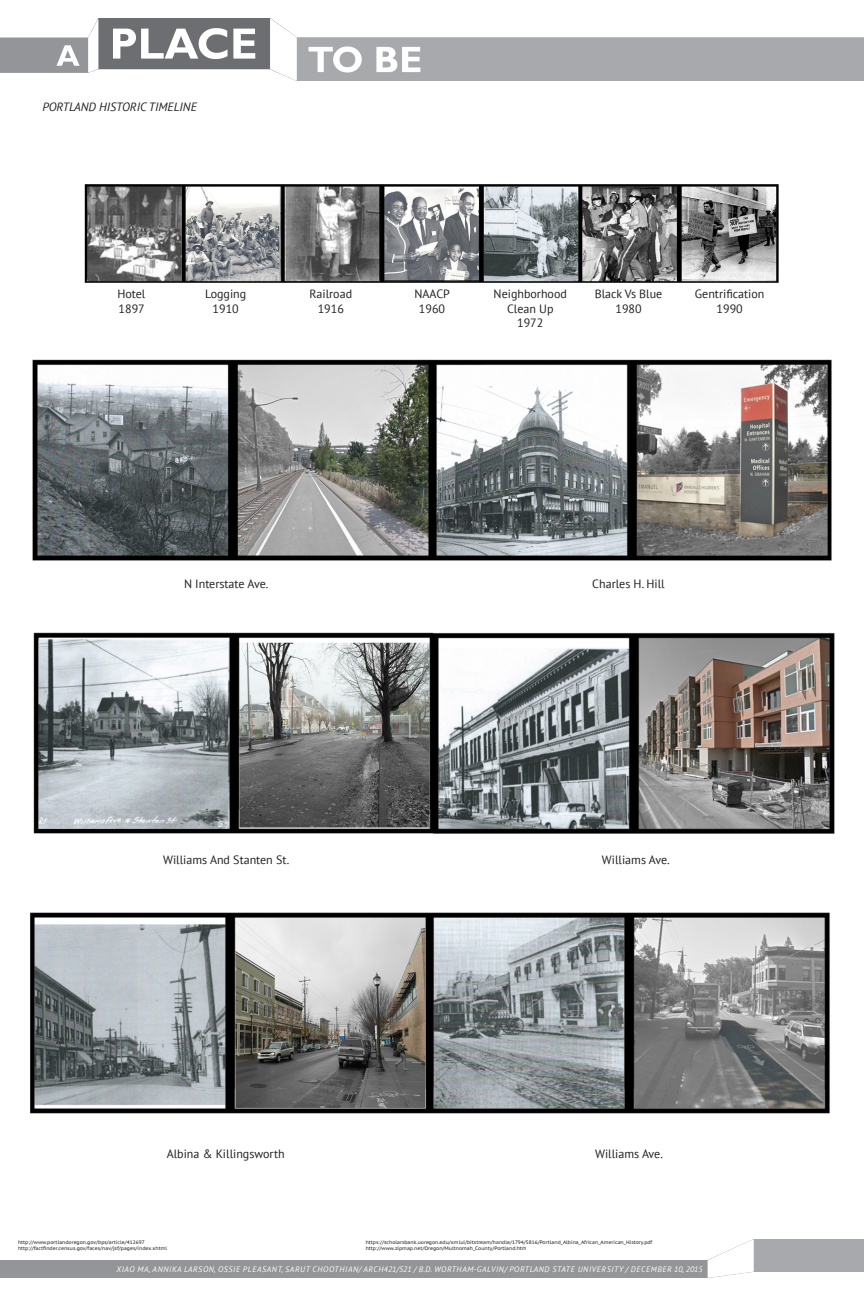
<style>
.page{position:relative;width:864px;height:1296px;background:#fff}
.page>*{position:absolute;margin:0;border:0;box-sizing:border-box;transform-origin:0 0}
.t1{font:12px/14.4px "PT Sans";color:#231f20;text-align:center}
.t2{font:italic 12px "PT Sans";color:#231f20}
.Bottom_Banner_Text{font:italic 8px "PT Sans";letter-spacing:.08em;color:#fff}
.Footer__Citations{font:5px "PT Sans Caption";color:#231f20}
</style>
<div class="page">
<img style="left:0;top:18px;width:864px;height:62px">
<img style="left:0;top:1240px;width:864px;height:38px">
<img style="left:30px;top:184px;width:805px;height:930px">
<p class="t2" style="left:43px;top:99px;width:156px">PORTLAND HISTORIC TIMELINE</p>
<p class="t1" style="left:117px;top:287px;width:30px">Hotel</p>
<p class="t1" style="left:119px;top:301px;width:28px">1897</p>
<p class="t1" style="left:205px;top:287px;width:43px">Logging</p>
<p class="t1" style="left:213px;top:301px;width:28px">1910</p>
<p class="t1" style="left:310px;top:287px;width:44px">Railroad</p>
<p class="t1" style="left:318px;top:301px;width:28px">1916</p>
<p class="t1" style="left:415px;top:287px;width:37px">NAACP</p>
<p class="t1" style="left:419px;top:301px;width:28px">1960</p>
<p class="t1" style="left:494px;top:287px;width:75px">Neighborhood<br>Clean Up</p>
<p class="t1" style="left:517px;top:316px;width:28px">1972</p>
<p class="t1" style="left:595px;top:287px;width:69px">Black Vs Blue</p>
<p class="t1" style="left:615px;top:301px;width:28px">1980</p>
<p class="t1" style="left:695px;top:287px;width:71px">Gentrification</p>
<p class="t1" style="left:717px;top:301px;width:28px">1990</p>
<p class="t1" style="left:184px;top:576px;width:86px">N Interstate Ave.</p>
<p class="t1" style="left:592px;top:576px;width:74px">Charles H. Hill</p>
<p class="t1" style="left:163px;top:852px;width:128px">Williams And Stanten St.</p>
<p class="t1" style="left:602px;top:852px;width:69px">Williams Ave.</p>
<p class="t1" style="left:167px;top:1147px;width:119px">Albina &amp; Killingsworth</p>
<p class="t1" style="left:595px;top:1147px;width:69px">Williams Ave.</p>
<p class="Footer__Citations" style="left:366px;top:1239px;width:288px">https://scholarsbank.uoregon.edu/xmlui/bitstream/handle/1794/5816/Portland_Albina_African_American_History.pdf</p>
<p class="Footer__Citations" style="left:366px;top:1245px;width:162px">http://www.zipmap.net/Oregon/Multnomah_County/Portland.htm</p>
<p class="Bottom_Banner_Text" style="left:116px;top:1264px;width:588px">XIAO MA, ANNIKA LARSON, OSSIE PLEASANT, SARUT CHOOTHIAN/ ARCH421/521 / B.D. WORTHAM-GALVIN/ PORTLAND STATE UNIVERSITY / DECEMBER 10, 2015</p>
<p class="Footer__Citations" style="left:18px;top:1239px;width:128px">http://www.portlandoregon.gov/bps/article/412697</p>
<p class="Footer__Citations" style="left:18px;top:1245px;width:151px">http://factfinder.census.gov/faces/nav/jsf/pages/index.xhtml</p>
</div>
